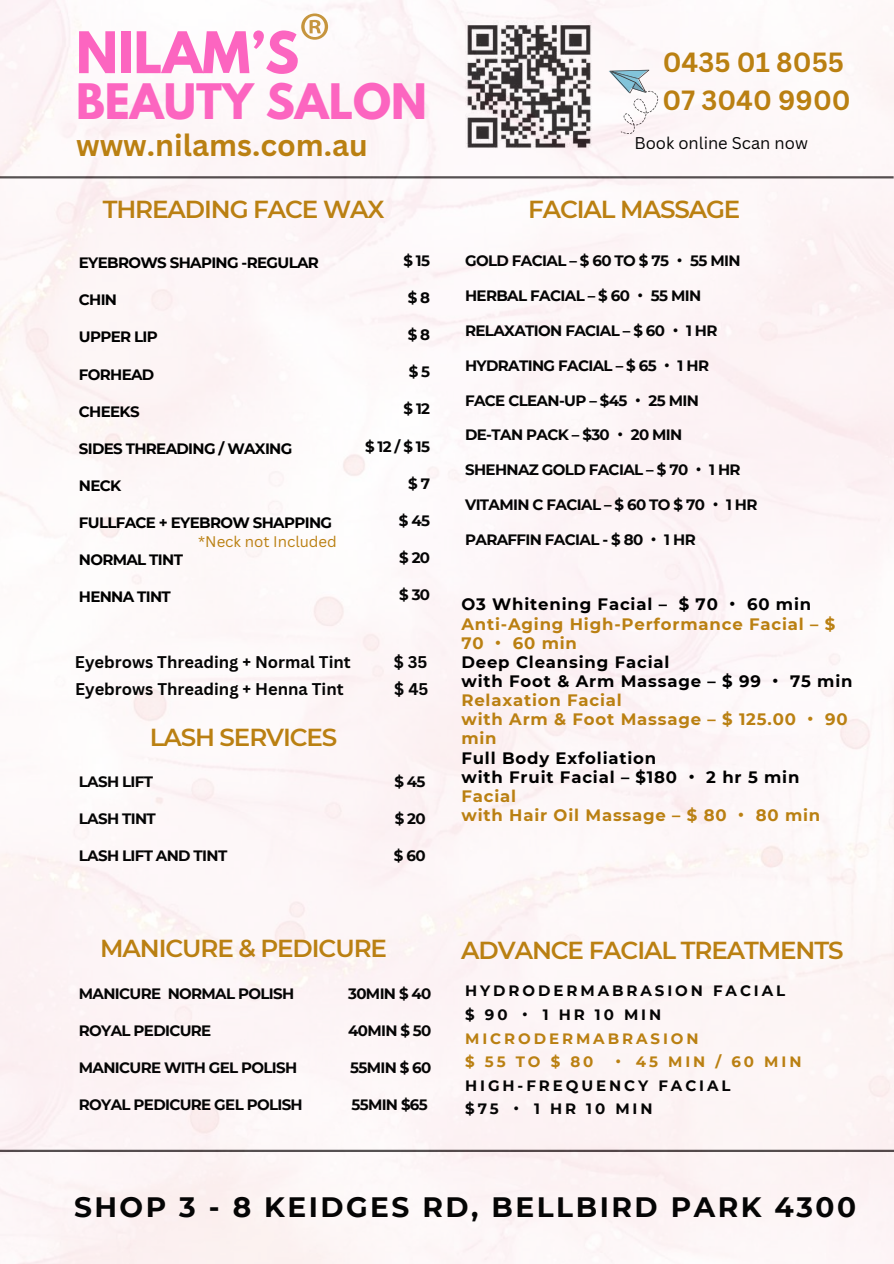
<style>
.page{position:relative;width:894px;height:1264px;background:#fff}
.page>*{position:absolute;margin:0;border:0;box-sizing:border-box;transform-origin:0 0}
.t1{font:700 50.85px "League Spartan";color:#fc65c0}
.t2{font:700 43.35px "League Spartan";color:#fc65c0}
.t3{font:700 30px "Canva Sans";color:#ba8012}
.t4{font:700 28.05px "Montserrat";letter-spacing:.09em;color:#050505}
.t5{font:700 27px/37.2px "Canva Sans";color:#ba8012}
.t6{font:600 24.6px "Montserrat";letter-spacing:-.045em;color:#ba8012}
.t7{font:700 16.5px/19.2px "Montserrat";letter-spacing:.05em;color:#ba8012}
.t8{font:700 16.5px/19.2px "Montserrat";letter-spacing:.05em;color:#000}
.t9{font:700 16.5px "Canva Sans";color:#050505}
.t10{font:16.5px "Canva Sans";color:#050505}
.t11{font:700 15px "Montserrat";letter-spacing:-.04em;color:#050505}
.t12{font:700 15px "Montserrat";letter-spacing:-.045em;color:#000}
.t13{font:700 15px/23.7px "Montserrat";letter-spacing:.195em;color:#050505}
.t14{font:15px "Canva Sans";color:#ba8012}
.s1{font-family:"Noto Sans CJ Ksc"}
.s2{color:#000}
.s3{font-family:"Noto Sans CJ Ksc";color:#000}
.s4{color:#ba8012}
.s5{font-family:"Noto Sans CJ Ksc";color:#ba8012}
</style>
<div class="page">
<div style="left:0;top:0;width:893px;height:1263px;background:#fdf6f7"></div>
<h1 class="t1" style="left:76px;top:27px;width:224px">NILAM’S</h1>
<h2 class="t2" style="left:76px;top:80px;width:352px">BEAUTY SALON</h2>
<h3 class="t5" style="left:662px;top:43px;width:190px">0435 01 8055<br>07 3040 9900</h3>
<h3 class="t3" style="left:76px;top:123px;width:293px">www.nilams.com.au</h3>
<p class="t10" style="left:634px;top:131px;width:175px">Book online Scan now</p>
<h3 class="t6" style="left:103px;top:194px;width:283px">THREADING FACE WAX</h3>
<h3 class="t6" style="left:528px;top:194px;width:214px">FACIAL MASSAGE</h3>
<p class="t12" style="left:79px;top:254px;width:241px">EYEBROWS SHAPING -REGULAR</p>
<p class="t12" style="left:79px;top:291px;width:40px">CHIN</p>
<p class="t12" style="left:79px;top:328px;width:80px">UPPER LIP</p>
<p class="t12" style="left:79px;top:365px;width:77px">FORHEAD</p>
<p class="t12" style="left:79px;top:402px;width:62px">CHEEKS</p>
<p class="t12" style="left:79px;top:439px;width:215px">SIDES THREADING / WAXING</p>
<p class="t12" style="left:79px;top:476px;width:44px">NECK</p>
<p class="t12" style="left:79px;top:513px;width:255px">FULLFACE + EYEBROW SHAPPING</p>
<p class="t12" style="left:79px;top:551px;width:105px">NORMAL TINT</p>
<p class="t12" style="left:79px;top:588px;width:93px">HENNA TINT</p>
<p class="t14" style="left:198px;top:531px;width:140px">*Neck not Included</p>
<p class="t11" style="left:403px;top:251px;width:28px">$ 15</p>
<p class="t11" style="left:407px;top:288px;width:24px">$8</p>
<p class="t11" style="left:407px;top:326px;width:24px">$8</p>
<p class="t11" style="left:408px;top:363px;width:23px">$5</p>
<p class="t11" style="left:403px;top:400px;width:28px">$ 12</p>
<p class="t11" style="left:365px;top:437px;width:66px">$12/$15</p>
<p class="t11" style="left:408px;top:474px;width:23px">$7</p>
<p class="t11" style="left:399px;top:511px;width:33px">$ 45</p>
<p class="t11" style="left:399px;top:548px;width:32px">$ 20</p>
<p class="t11" style="left:399px;top:585px;width:32px">$ 30</p>
<p class="t9" style="left:75px;top:650px;width:277px">Eyebrows Threading + Normal Tint</p>
<p class="t9" style="left:393px;top:650px;width:35px">$ 35</p>
<p class="t9" style="left:75px;top:677px;width:270px">Eyebrows Threading + Henna Tint</p>
<p class="t9" style="left:394px;top:677px;width:36px">$ 45</p>
<h3 class="t6" style="left:150px;top:722px;width:189px">LASH SERVICES</h3>
<p class="t11" style="left:79px;top:772px;width:76px">LASH LIFT</p>
<p class="t11" style="left:79px;top:809px;width:78px">LASH TINT</p>
<p class="t11" style="left:79px;top:846px;width:150px">LASH LIFT AND TINT</p>
<p class="t11" style="left:394px;top:772px;width:33px">$ 45</p>
<p class="t11" style="left:394px;top:809px;width:32px">$ 20</p>
<p class="t11" style="left:394px;top:846px;width:33px">$ 60</p>
<p class="t11" style="left:465px;top:251px;width:277px">GOLD FACIAL – $ 60 TO $ 75 <span class="s1">・</span> 55 MIN</p>
<p class="t11" style="left:465px;top:286px;width:238px">HERBAL FACIAL – $ 60 <span class="s1">・</span> 55 MIN</p>
<p class="t11" style="left:465px;top:321px;width:254px">RELAXATION FACIAL – $ 60 <span class="s1">・</span> 1 HR</p>
<p class="t11" style="left:465px;top:356px;width:245px">HYDRATING FACIAL – $ 65 <span class="s1">・</span> 1 HR</p>
<p class="t11" style="left:465px;top:391px;width:235px">FACE CLEAN-UP – $45 <span class="s1">・</span> 25 MIN</p>
<p class="t11" style="left:465px;top:426px;width:219px">DE-TAN PACK – $30 <span class="s1">・</span> 20 MIN</p>
<p class="t11" style="left:465px;top:461px;width:277px">SHEHNAZ GOLD FACIAL – $ 70 <span class="s1">・</span> 1 HR</p>
<p class="t11" style="left:465px;top:495px;width:294px">VITAMIN C FACIAL – $ 60 TO $ 70 <span class="s1">・</span> 1 HR</p>
<p class="t11" style="left:465px;top:530px;width:232px">PARAFFIN FACIAL - $ 80 <span class="s1">・</span> 1 HR</p>
<p class="t7" style="left:461px;top:595px;width:392px"><span class="s2">O3 Whitening Facial – $ 70</span> <span class="s3">・</span> <span class="s2">60 min<br></span>Anti-Aging High-Performance Facial – $<br>70 <span class="s1">・</span> 60 min<br><span class="s2">Deep Cleansing Facial<br>with Foot &amp; Arm Massage – $ 99</span> <span class="s3">・</span> <span class="s2">75 min<br></span>Relaxation Facial<br>with Arm &amp; Foot Massage – $ 125.00 <span class="s1">・</span> 90 min</p>
<p class="t8" style="left:461px;top:748px;width:360px">Full Body Exfoliation<br>with Fruit Facial – $180 <span class="s1">・</span> 2 hr 5 min<br><span class="s4">Facial<br>with Hair Oil Massage – $ 80</span> <span class="s5">・</span> <span class="s4">80 min</span></p>
<h3 class="t6" style="left:100px;top:933px;width:288px">MANICURE &amp; PEDICURE</h3>
<p class="t11" style="left:79px;top:983px;width:217px">MANICURE NORMAL POLISH</p>
<p class="t11" style="left:79px;top:1021px;width:134px">ROYAL PEDICURE</p>
<p class="t11" style="left:79px;top:1058px;width:220px">MANICURE WITH GEL POLISH</p>
<p class="t11" style="left:79px;top:1095px;width:225px">ROYAL PEDICURE GEL POLISH</p>
<p class="t11" style="left:348px;top:983px;width:85px">30MIN $ 40</p>
<p class="t11" style="left:348px;top:1021px;width:85px">40MIN $ 50</p>
<p class="t11" style="left:350px;top:1058px;width:83px">55MIN $ 60</p>
<p class="t11" style="left:351px;top:1095px;width:78px">55MIN $65</p>
<h3 class="t6" style="left:461px;top:935px;width:383px">ADVANCE FACIAL TREATMENTS</h3>
<p class="t13" style="left:465px;top:979px;width:337px">HYDRODERMABRASION FACIAL $90<span class="s1">・</span>1HR10MIN<br><span class="s4">MICRODERMABRASION $55TO$80</span> <span class="s5">・</span><span class="s4">45MIN/60MIN<br></span>HIGH-FREQUENCY FACIAL<br>$75 <span class="s1">・</span> 1 HR 10 MIN</p>
<h3 class="t4" style="left:74px;top:1190px;width:783px">SHOP 3 - 8 KEIDGES RD, BELLBIRD PARK 4300</h3>
</div>
